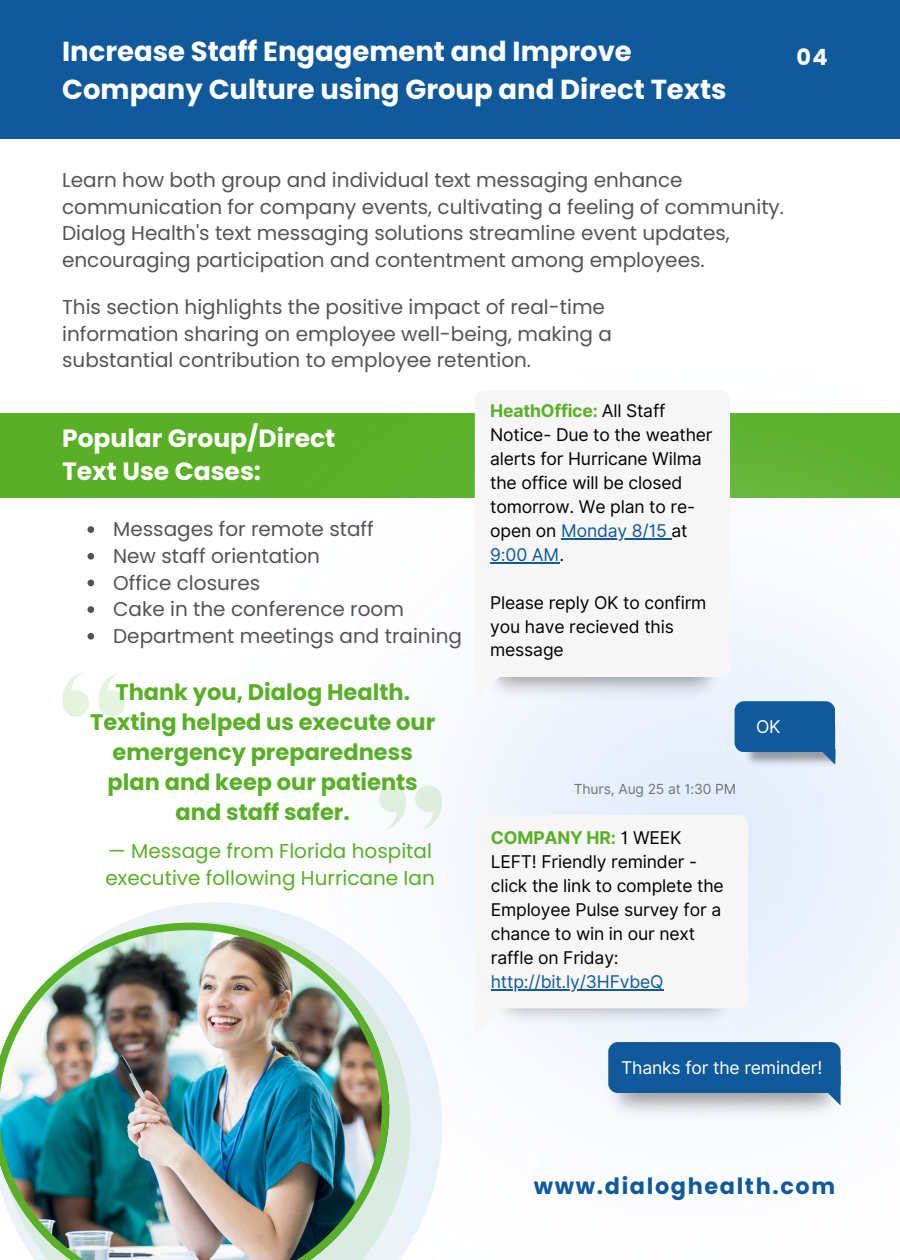
<style>
.page{position:relative;width:900px;height:1260px;background:#fff}
.page>*{position:absolute;margin:0;border:0;box-sizing:border-box;transform-origin:0 0}
.t1{font:700 27.5px/37.5px "Poppins";color:#fff}
.t2{font:700 25px/33.8px "Poppins";color:#fff}
.t3{font:700 22.5px/30px "Poppins";color:#59b026;text-align:center}
.t4{font:700 22.5px "Poppins";letter-spacing:.075em;color:#105a9c}
.t5{font:700 22.5px "Poppins";color:#fff}
.t6{font:20px/26.8px "Poppins";color:#545454}
.t7{font:20px/26.8px "Poppins";color:#59b026}
.t8{font:17.5px/24px "Inter";letter-spacing:-.01em;color:#000}
.t9{font:17.5px "Inter";letter-spacing:-.01em;color:#fff}
.t10{font:17.5px "Inter";letter-spacing:-.01em;color:#105a9c}
.t11{font:14px "Inter";letter-spacing:-.01em;color:#737373}
.s1{font-weight:700;color:#59b026}
.s2{color:#105a9c}
</style>
<div class="page">
<div style="left:0;top:0;width:900px;height:139px;background:#105a9c"></div>
<div style="left:0;top:413px;width:900px;height:84px;background:#59b026"></div>
<img style="left:125px;top:413px;width:775px;height:675px">
<img style="left:487px;top:677px;width:232px;height:25px">
<div style="left:475px;top:390px;width:255px;height:287px;background:#f6f6f6;border-radius:10px"></div>
<svg style="left:475px;top:670px;width:41px;height:31px"></svg>
<hr style="left:561px;top:538px;width:111px;height:1px;background:#105a9c">
<hr style="left:490px;top:562px;width:69px;height:1px;background:#105a9c">
<img style="left:743px;top:752px;width:92px;height:15px">
<div style="left:735px;top:701px;width:100px;height:51px;background:#105a9c;border-radius:10px"></div>
<svg style="left:794px;top:745px;width:41px;height:20px"></svg>
<svg style="left:88px;top:526px;width:6px;height:7px"></svg>
<svg style="left:88px;top:553px;width:6px;height:7px"></svg>
<svg style="left:88px;top:580px;width:6px;height:6px"></svg>
<svg style="left:88px;top:606px;width:6px;height:7px"></svg>
<svg style="left:88px;top:633px;width:6px;height:7px"></svg>
<img style="left:516px;top:1008px;width:222px;height:16px">
<div style="left:476px;top:815px;width:272px;height:193px;background:#f6f6f6;border-radius:10px"></div>
<div style="left:475px;top:994px;width:41px;height:41px;background:#f6f6f6"></div>
<hr style="left:491px;top:989px;width:172px;height:1px;background:#105a9c">
<svg style="left:62px;top:672px;width:27px;height:45px"></svg>
<svg style="left:98px;top:672px;width:27px;height:45px"></svg>
<svg style="left:415px;top:785px;width:27px;height:45px"></svg>
<svg style="left:379px;top:785px;width:27px;height:45px"></svg>
<div style="left:608px;top:1042px;width:233px;height:51px;background:#105a9c;border-radius:10px"></div>
<svg style="left:800px;top:1065px;width:41px;height:41px"></svg>
<svg style="left:125px;top:902px;width:317px;height:339px"></svg>
<svg style="left:123px;top:922px;width:288px;height:338px"></svg>
<img style="left:0;top:923px;width:389px;height:337px">
<p class="t1" style="left:62px;top:33px;width:666px">Increase Staff Engagement and Improve<br>Company Culture using Group and Direct Texts</p>
<p class="t5" style="left:796px;top:42px;width:33px">04</p>
<p class="t6" style="left:62px;top:167px;width:723px">Learn how both group and individual text messaging enhance communication for company events, cultivating a feeling of community.<br>Dialog Health's text messaging solutions streamline event updates, encouraging participation and contentment among employees.</p>
<p class="t6" style="left:62px;top:294px;width:551px">This section highlights the positive impact of real-time information sharing on employee well-being, making a substantial contribution to employee retention.</p>
<p class="t2" style="left:62px;top:421px;width:275px">Popular Group/Direct<br>Text Use Cases:</p>
<p class="t6" style="left:113px;top:516px;width:262px">Messages for remote staff</p>
<p class="t6" style="left:113px;top:543px;width:208px">New staff orientation</p>
<p class="t6" style="left:113px;top:569px;width:149px">Office closures</p>
<p class="t6" style="left:113px;top:596px;width:292px">Cake in the conference room</p>
<p class="t6" style="left:113px;top:623px;width:350px">Department meetings and training</p>
<p class="t3" style="left:90px;top:677px;width:347px">Thank you, Dialog Health.<br>Texting helped us execute our emergency preparedness plan and keep our patients and staff safer.</p>
<p class="t7" style="left:105px;top:838px;width:331px">— Message from Florida hospital executive following Hurricane Ian</p>
<p class="t8" style="left:490px;top:398px;width:224px"><span class="s1">HeathOffice:</span> All Staff<br>Notice- Due to the weather alerts for Hurricane Wilma the office will be closed tomorrow. We plan to re&shy;open on <span class="s2">Monday 8/15</span> at<br><span class="s2">9:00 AM</span>.</p>
<p class="t8" style="left:490px;top:590px;width:218px">Please reply OK to confirm you have recieved this message</p>
<p class="t11" style="left:574px;top:780px;width:164px">Thurs, Aug 25 at 1:30 PM</p>
<p class="t8" style="left:491px;top:825px;width:235px"><span class="s1">COMPANY HR:</span> 1 WEEK<br>LEFT! Friendly reminder - click the link to complete the<br>Employee Pulse survey for a chance to win in our next raffle on Friday:</p>
<p class="t10" style="left:491px;top:971px;width:174px">http://bit.ly/3HFvbeQ</p>
<p class="t9" style="left:756px;top:716px;width:26px">OK</p>
<p class="t9" style="left:621px;top:1057px;width:203px">Thanks for the reminder!</p>
<p class="t4" style="left:534px;top:1170px;width:303px">www.dialoghealth.com</p>
</div>
